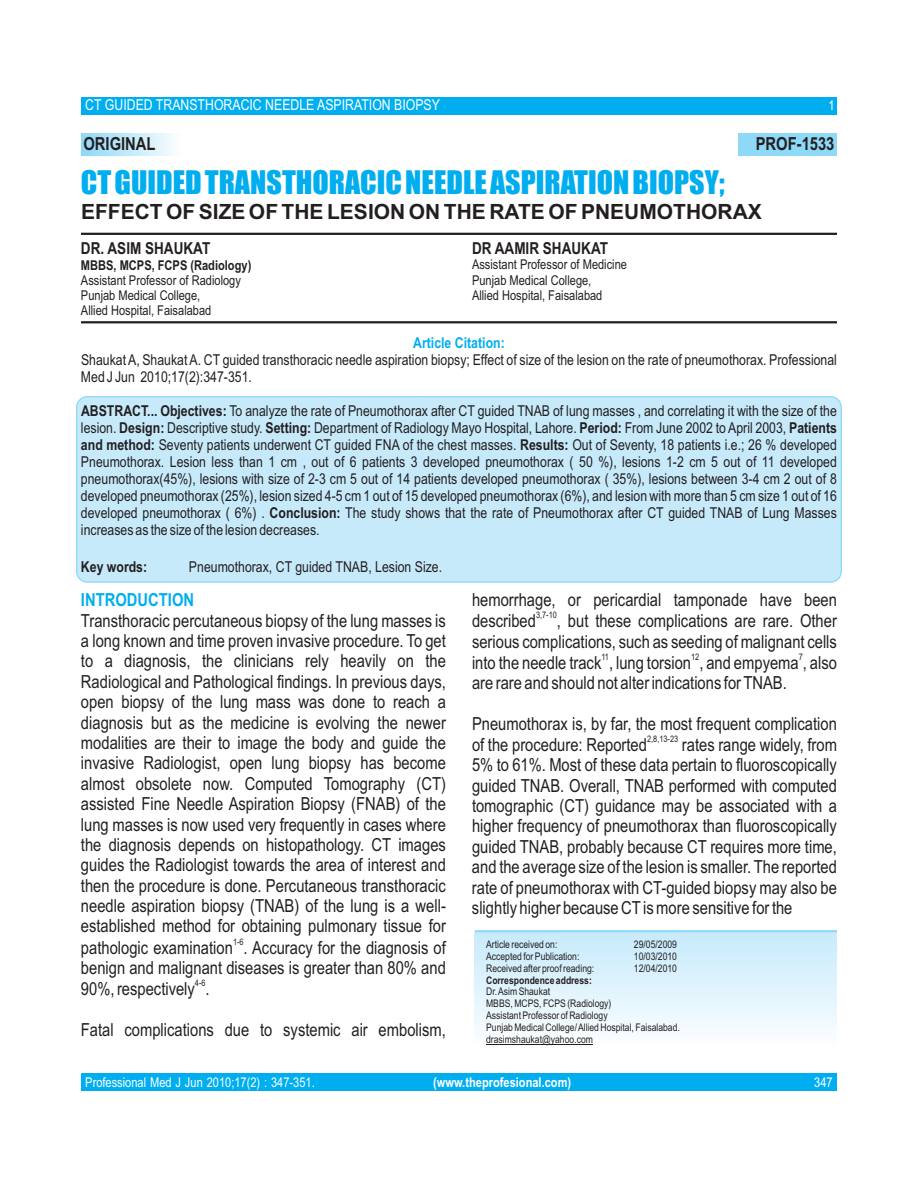
<style>
.page{position:relative;width:918px;height:1188px;background:#fff}
.page>*{position:absolute;margin:0;border:0;box-sizing:border-box;transform-origin:0 0}
.t1{font:30px "Impact";color:#00aeef}
.t2{font:700 21px "Arial";color:#231f20}
.t3{font:18px/20.4px "Arial Narrow";color:#231f20}
.t4{font:700 18px "Arial Narrow";color:#231f20}
.t5{font:700 18px "Arial Narrow";color:#00aeef}
.t6{font:700 16.5px "Arial Narrow";color:#231f20}
.t7{font:15px/17.1px "Arial Narrow";color:#231f20;text-align:justify}
.t8{font:15px "Arial Narrow";color:#fff}
.t9{font:700 15px "Arial Narrow";color:#00aeef}
.t10{font:700 15px "Arial Narrow";color:#231f20}
.t11{font:13.5px "Arial Narrow";color:#231f20}
.t12{font:13.5px "Arial Narrow";color:#fff}
.t13{font:700 13.5px "Arial Narrow";color:#231f20}
.t14{font:700 13.5px "Arial Narrow";color:#fff}
.t15{font:10.5px/11.9px "Arial Narrow";color:#231f20}
.t16{font:700 10.5px "Arial Narrow";color:#231f20}
.t17{font:9px "Arial Narrow";color:#231f20}
.s1{font-weight:700}
</style>
<div class="page">
<div style="left:81px;top:97px;width:756px;height:17px;background:#00aeef"></div>
<div style="left:81px;top:1074px;width:756px;height:17px;background:#00aeef"></div>
<div style="left:76px;top:396px;width:766px;height:187px;background:#c7eafb;border:1px solid #8ed8f8;border-radius:11px"></div>
<div style="left:475px;top:932px;width:362px;height:114px;background:linear-gradient(to bottom,#c7eafb,#fbfeff)"></div>
<hr style="left:475px;top:930px;width:362px;height:2px;background:#8ed8f8">
<div style="left:739px;top:133px;width:98px;height:23px;background:#8ed8f8"></div>
<div style="left:81px;top:133px;width:98px;height:23px;background:linear-gradient(to right,#8ed8f8,#fafdfe)"></div>
<hr style="left:486px;top:1044px;width:107px;height:1px;background:#231f20">
<hr style="left:81px;top:233px;width:756px;height:2px;background:#231f20">
<hr style="left:81px;top:321px;width:756px;height:2px;background:#231f20">
<p class="t8" style="left:85px;top:99px;width:356px">CT GUIDED TRANSTHORACIC NEEDLE ASPIRATION BIOPSY</p>
<p class="t12" style="left:829px;top:100px;width:8px">1</p>
<p class="t4" style="left:83px;top:137px;width:74px">ORIGINAL</p>
<p class="t4" style="left:756px;top:137px;width:80px">PROF-1533</p>
<h1 class="t1" style="left:81px;top:170px;width:645px">CT GUIDED TRANSTHORACIC NEEDLE ASPIRATION BIOPSY;</h1>
<p class="t2" style="left:81px;top:204px;width:682px">EFFECT OF SIZE OF THE LESION ON THE RATE OF PNEUMOTHORAX</p>
<p class="t6" style="left:81px;top:242px;width:131px">DR. ASIM SHAUKAT</p>
<p class="t6" style="left:472px;top:242px;width:138px">DR AAMIR SHAUKAT</p>
<p class="t13" style="left:81px;top:260px;width:172px">MBBS, MCPS, FCPS (Radiology)</p>
<p class="t11" style="left:472px;top:260px;width:157px">Assistant Professor of Medicine</p>
<p class="t11" style="left:81px;top:275px;width:161px">Assistant Professor of Radiology</p>
<p class="t11" style="left:472px;top:275px;width:121px">Punjab Medical College,</p>
<p class="t11" style="left:81px;top:290px;width:121px">Punjab Medical College,</p>
<p class="t11" style="left:472px;top:290px;width:132px">Allied Hospital, Faisalabad</p>
<p class="t11" style="left:81px;top:306px;width:132px">Allied Hospital, Faisalabad</p>
<p class="t9" style="left:413px;top:337px;width:93px">Article Citation:</p>
<p class="t7" style="left:81px;top:353px;width:757px">Shaukat A, Shaukat A. CT guided transthoracic needle aspiration biopsy; Effect of size of the lesion on the rate of pneumothorax. Professional<br>Med J Jun 2010;17(2):347-351.</p>
<p class="t7" style="left:81px;top:403px;width:758px"><span class="s1">ABSTRACT... Objectives:</span> To analyze the rate of Pneumothorax after CT guided TNAB of lung masses , and correlating it with the size of the lesion. <span class="s1">Design:</span> Descriptive study. <span class="s1">Setting:</span> Department of Radiology Mayo Hospital, Lahore. <span class="s1">Period:</span> From June 2002 to April 2003, <span class="s1">Patients and method:</span> Seventy patients underwent CT guided FNA of the chest masses. <span class="s1">Results:</span> Out of Seventy, 18 patients i.e.; 26 % developed Pneumothorax. Lesion less than 1 cm , out of 6 patients 3 developed pneumothorax ( 50 %), lesions 1-2 cm 5 out of 11 developed pneumothorax(45%), lesions with size of 2-3 cm 5 out of 14 patients developed pneumothorax ( 35%), lesions between 3-4 cm 2 out of 8 developed pneumothorax (25%), lesion sized 4-5 cm 1 out of 15 developed pneumothorax (6%), and lesion with more than 5 cm size 1 out of 16 developed pneumothorax ( 6%) . <span class="s1">Conclusion:</span> The study shows that the rate of Pneumothorax after CT guided TNAB of Lung Masses increases as the size of the lesion decreases.</p>
<p class="t10" style="left:81px;top:562px;width:68px">Key words:</p>
<p class="t7" style="left:189px;top:560px;width:255px">Pneumothorax, CT guided TNAB, Lesion Size.</p>
<p class="t5" style="left:81px;top:593px;width:115px">INTRODUCTION</p>
<p class="t3" style="left:472px;top:591px;width:366px">hemorrhage, or pericardial tamponade have been</p>
<p class="t17" style="left:536px;top:612px;width:22px">3,7-10</p>
<p class="t3" style="left:81px;top:612px;width:366px">Transthoracic percutaneous biopsy of the lung masses is</p>
<p class="t3" style="left:472px;top:612px;width:366px">described , but these complications are rare. Other</p>
<p class="t3" style="left:81px;top:632px;width:366px">a long known and time proven invasive procedure. To get</p>
<p class="t3" style="left:472px;top:633px;width:366px">serious complications, such as seeding of malignant cells</p>
<p class="t17" style="left:601px;top:653px;width:9px">11</p>
<p class="t17" style="left:691px;top:653px;width:10px">12</p>
<p class="t17" style="left:799px;top:653px;width:6px">7</p>
<p class="t3" style="left:81px;top:653px;width:366px">to a diagnosis, the clinicians rely heavily on the</p>
<p class="t3" style="left:472px;top:654px;width:366px">into the needle track , lung torsion , and empyema , also</p>
<p class="t3" style="left:81px;top:673px;width:366px">Radiological and Pathological findings. In previous days,</p>
<p class="t3" style="left:472px;top:674px;width:316px">are rare and should not alter indications for TNAB.</p>
<p class="t3" style="left:81px;top:693px;width:366px">open biopsy of the lung mass was done to reach a diagnosis but as the medicine is evolving the newer</p>
<p class="t3" style="left:472px;top:715px;width:366px">Pneumothorax is, by far, the most frequent complication</p>
<p class="t17" style="left:647px;top:735px;width:33px">2,8,13-23</p>
<p class="t3" style="left:81px;top:734px;width:366px">modalities are their to image the body and guide the</p>
<p class="t3" style="left:472px;top:736px;width:177px">of the procedure: Reported</p>
<p class="t3" style="left:682px;top:736px;width:157px">rates range widely, from</p>
<p class="t3" style="left:81px;top:755px;width:366px">invasive Radiologist, open lung biopsy has become</p>
<p class="t3" style="left:472px;top:756px;width:366px">5% to 61%. Most of these data pertain to fluoroscopically</p>
<p class="t3" style="left:81px;top:775px;width:366px">almost obsolete now. Computed Tomography (CT)</p>
<p class="t3" style="left:472px;top:777px;width:366px">guided TNAB. Overall, TNAB performed with computed</p>
<p class="t3" style="left:81px;top:795px;width:366px">assisted Fine Needle Aspiration Biopsy (FNAB) of the</p>
<p class="t3" style="left:472px;top:797px;width:366px">tomographic (CT) guidance may be associated with a</p>
<p class="t3" style="left:81px;top:816px;width:366px">lung masses is now used very frequently in cases where</p>
<p class="t3" style="left:472px;top:818px;width:366px">higher frequency of pneumothorax than fluoroscopically</p>
<p class="t3" style="left:81px;top:836px;width:366px">the diagnosis depends on histopathology. CT images</p>
<p class="t3" style="left:472px;top:838px;width:366px">guided TNAB, probably because CT requires more time,</p>
<p class="t3" style="left:81px;top:856px;width:366px">guides the Radiologist towards the area of interest and</p>
<p class="t3" style="left:472px;top:858px;width:366px">and the average size of the lesion is smaller. The reported</p>
<p class="t3" style="left:81px;top:877px;width:366px">then the procedure is done. Percutaneous transthoracic</p>
<p class="t3" style="left:472px;top:879px;width:366px">rate of pneumothorax with CT-guided biopsy may also be</p>
<p class="t3" style="left:81px;top:897px;width:366px">needle aspiration biopsy (TNAB) of the lung is a well-</p>
<p class="t3" style="left:472px;top:899px;width:322px">slightly higher because CTis more sensitive for the</p>
<p class="t3" style="left:81px;top:918px;width:366px">established method for obtaining pulmonary tissue for</p>
<p class="t17" style="left:233px;top:938px;width:12px">1-6</p>
<p class="t15" style="left:486px;top:939px;width:73px">Article received on:</p>
<p class="t15" style="left:634px;top:939px;width:45px">29/05/2009</p>
<p class="t3" style="left:81px;top:939px;width:366px">pathologic examination . Accuracy for the diagnosis of</p>
<p class="t15" style="left:486px;top:951px;width:95px">Accepted for Publication:</p>
<p class="t15" style="left:634px;top:951px;width:45px">10/03/2010</p>
<p class="t3" style="left:81px;top:959px;width:366px">benign and malignant diseases is greater than 80% and</p>
<p class="t15" style="left:486px;top:963px;width:110px">Received after proof reading:</p>
<p class="t15" style="left:634px;top:963px;width:45px">12/04/2010</p>
<p class="t16" style="left:486px;top:976px;width:107px">Correspondence address:</p>
<p class="t17" style="left:195px;top:979px;width:12px">4-6</p>
<p class="t3" style="left:81px;top:980px;width:130px">90%, respectively .</p>
<p class="t15" style="left:486px;top:987px;width:195px">Dr. Asim Shaukat<br>MBBS, MCPS, FCPS (Radiology)<br>Assistant Professor of Radiology<br>Punjab Medical College/ Allied Hospital, Faisalabad.</p>
<p class="t3" style="left:81px;top:1021px;width:366px">Fatal complications due to systemic air embolism,</p>
<p class="t15" style="left:486px;top:1034px;width:108px">drasimshaukat@yahoo.com</p>
<p class="t12" style="left:85px;top:1077px;width:231px">Professional Med J Jun 2010;17(2) : 347-351.</p>
<p class="t14" style="left:433px;top:1077px;width:140px">(www.theprofesional.com)</p>
<p class="t12" style="left:814px;top:1077px;width:20px">347</p>
</div>
